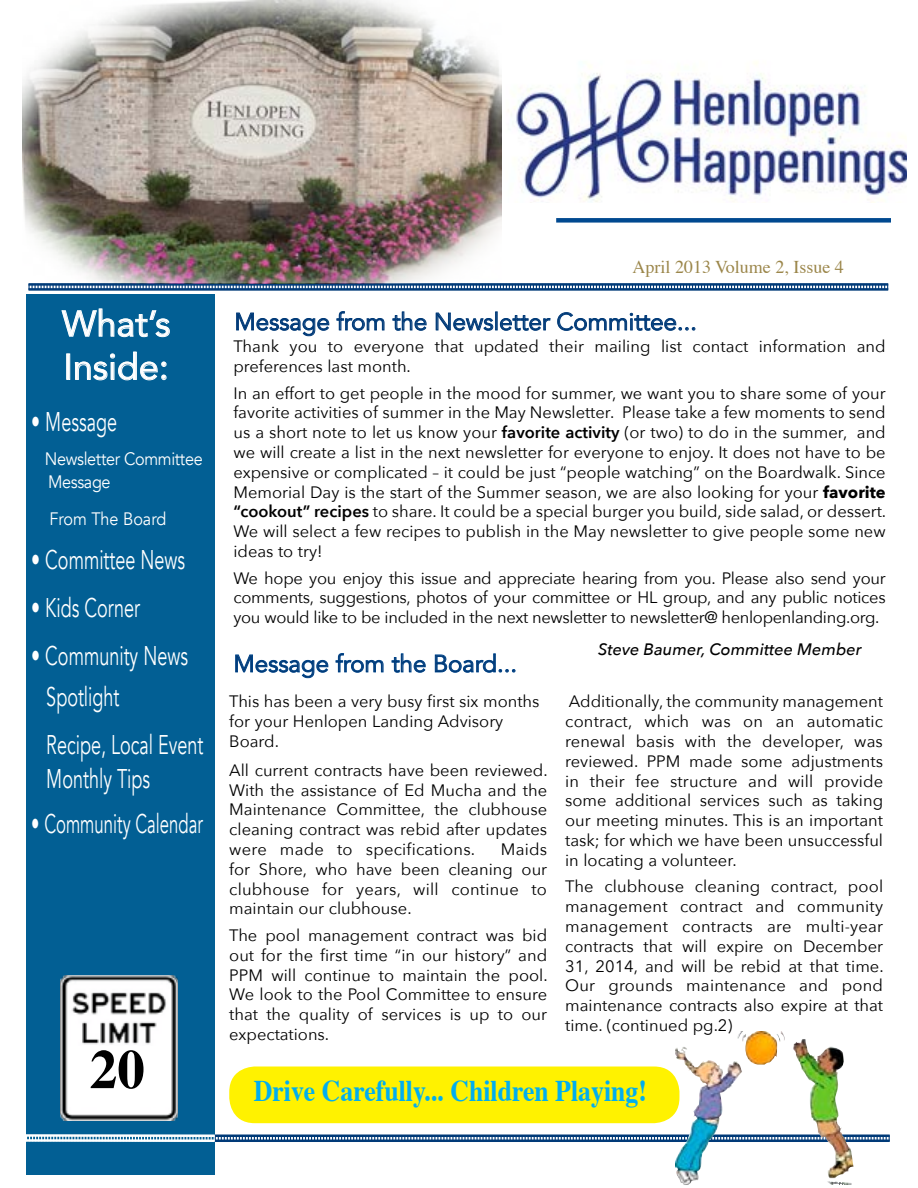
<style>
.page{position:relative;width:918px;height:1188px;background:#fff}
.page>*{position:absolute;margin:0;border:0;box-sizing:border-box;transform-origin:0 0}
.t1{font:700 64.5px "Helvetica";color:#000}
.t2{font:700 55.2px "Times";color:#000}
.t3{font:36px/43.2px "Avenir";color:#fff}
.t4{font:700 30px "Times";color:#00aeef;scale:.86 1}
.t5{font:27px/41.2px "Avenir";color:#fff;scale:.67 1}
.t6{font:27px "Avenir";color:#fff;scale:.62 1}
.t7{font:24px "Avenir";color:#003a78}
.t8{font:18px/22.5px "Avenir";letter-spacing:-.02em;color:#fff;scale:.9 1}
.t9{font:18px "Times";color:#9b864a}
.t10{font:18px "Avenir";color:#fff;scale:.9 1}
.t11{font:16.5px/19.8px "Avenir Next";color:#000;text-align:justify}
.t12{font:italic 500 16.5px "Avenir Next";color:#000}
.s1{font-weight:600}
.s2{font-weight:700}
</style>
<div class="page">
<img style="left:508px;top:62px;width:398px;height:141px">
<div style="left:0;top:294px;width:215px;height:880px;background:#025f94"></div>
<svg style="left:61px;top:308px;width:109px;height:29px"></svg>
<div style="left:66px;top:354px;width:4px;height:26px;border:1px solid #fff"></div>
<svg style="left:75px;top:352px;width:92px;height:28px"></svg>
<svg style="left:26px;top:1134px;width:864px;height:8px;background:#44709d"></svg>
<hr style="left:0;top:1134px;width:215px;height:3px;background:#fff">
<hr style="left:0;top:1139px;width:215px;height:3px;background:#fff">
<div style="left:0;top:0;width:26px;height:1176px;background:#fff"></div>
<svg style="left:28px;top:283px;width:861px;height:8px"></svg>
<hr style="left:28px;top:283px;width:860px;height:3px;background:#003a78">
<hr style="left:28px;top:288px;width:860px;height:3px;background:#003a78">
<svg style="left:236px;top:312px;width:93px;height:24px"></svg>
<svg style="left:336px;top:311px;width:49px;height:20px"></svg>
<svg style="left:392px;top:311px;width:35px;height:20px"></svg>
<svg style="left:436px;top:312px;width:57px;height:19px"></svg>
<div style="left:495px;top:312px;width:3px;height:18px;border:1px solid #003a78"></div>
<svg style="left:500px;top:315px;width:51px;height:16px"></svg>
<svg style="left:557px;top:312px;width:139px;height:19px"></svg>
<div style="left:229px;top:1066px;width:450px;height:57px;background:#fff200;border-radius:26px"></div>
<svg style="left:235px;top:654px;width:93px;height:24px"></svg>
<svg style="left:335px;top:653px;width:49px;height:20px"></svg>
<svg style="left:391px;top:653px;width:35px;height:20px"></svg>
<svg style="left:435px;top:653px;width:81px;height:20px"></svg>
<img style="left:60px;top:975px;width:118px;height:145px">
<div style="left:69px;top:1046px;width:100px;height:61px;background:#fff"></div>
<div style="left:556px;top:218px;width:335px;height:5px;background:#004990"></div>
<img style="left:23px;top:0;width:479px;height:284px">
<img style="left:675px;top:1047px;width:67px;height:138px">
<img style="left:793px;top:1039px;width:60px;height:146px">
<img style="left:737px;top:1031px;width:48px;height:34px">
<h3 class="t3" style="left:62px;top:301px;width:110px">What’s<br>Inside:</h3>
<h3 class="t5" style="left:31px;top:401px;width:129px">• Message</h3>
<p class="t8" style="left:45px;top:448px;width:177px">Newsletter Committee<br>Message</p>
<p class="t10" style="left:49px;top:508px;width:132px">From The Board</p>
<h3 class="t5" style="left:31px;top:539px;width:231px">• Committee News</h3>
<h3 class="t5" style="left:31px;top:587px;width:164px">• Kids Corner</h3>
<h3 class="t5" style="left:46px;top:635px;width:213px;text-indent:-15px">• Community News<br>Spotlight</h3>
<h3 class="t5" style="left:46px;top:728px;width:236px;line-height:34.5px">Recipe, Local Event<br>Monthly Tips</h3>
<h3 class="t6" style="left:31px;top:807px;width:279px">• Community Calendar</h3>
<h1 class="t1" style="left:84px;top:1021px;width:73px">25</h1>
<h2 class="t2" style="left:90px;top:1017px;width:57px">20</h2>
<p class="t9" style="left:633px;top:250px;width:213px">April 2013 Volume 2, Issue 4</p>
<h3 class="t7" style="left:234px;top:307px;width:464px">Message from the Newsletter Committee...</h3>
<p class="t11" style="left:233px;top:337px;width:654px">Thank you to everyone that updated their mailing list contact information and preferences last month.</p>
<p class="t11" style="left:233px;top:383px;width:654px">In an effort to get people in the mood for summer, we want you to share some of your favorite activities of summer in the May Newsletter. Please take a few moments to send us a short note to let us know your <span class="s1">favorite activity</span> (or two) to do in the summer, and we will create a list in the next newsletter for everyone to enjoy. It does not have to be expensive or complicated – it could be just “people watching” on the Boardwalk. Since Memorial Day is the start of the Summer season, we are also looking for your <span class="s2">favorite </span><span class="s1">“cookout” recipes</span> to share. It could be a special burger you build, side salad, or dessert.<br>We will select a few recipes to publish in the May newsletter to give people some new ideas to try!</p>
<p class="t11" style="left:233px;top:568px;width:654px">We hope you enjoy this issue and appreciate hearing from you. Please also send your comments, suggestions, photos of your committee or HL group, and any public notices you would like to be included in the next newsletter to newsletter@ henlopenlanding.org.</p>
<p class="t12" style="left:598px;top:640px;width:265px">Steve Baumer, Committee Member</p>
<h3 class="t7" style="left:233px;top:649px;width:285px">Message from the Board...</h3>
<p class="t11" style="left:229px;top:692px;width:312px;text-align:left">This has been a very busy first six months for your Henlopen Landing Advisory<br>Board.</p>
<p class="t11" style="left:229px;top:760px;width:320px">All current contracts have been reviewed.<br>With the assistance of Ed Mucha and the Maintenance Committee, the clubhouse cleaning contract was rebid after updates were made to specifications.</p>
<p class="t11" style="left:229px;top:839px;width:319px;text-indent:272px">Maids for Shore, who have been cleaning our clubhouse for years, will continue to maintain our clubhouse.</p>
<p class="t11" style="left:229px;top:925px;width:320px">The pool management contract was bid out for the first time “in our history” and PPM will continue to maintain the pool.<br>We look to the Pool Committee to ensure that the quality of services is up to our expectations.</p>
<p class="t11" style="left:565px;top:692px;width:320px">Additionally, the community management contract, which was on an automatic renewal basis with the developer, was reviewed. PPM made some adjustments in their fee structure and will provide some additional services such as taking our meeting minutes. This is an important task; for which we have been unsuccessful in locating a volunteer.</p>
<p class="t11" style="left:565px;top:877px;width:320px">The clubhouse cleaning contract, pool management contract and community management contracts are multi-year contracts that will expire on December 31, 2014, and will be rebid at that time.<br>Our grounds maintenance and pond maintenance contracts also expire at that time. (continued pg.2)</p>
<h3 class="t4" style="left:254px;top:1063px;width:459px">Drive Carefully... Children Playing!</h3>
</div>
